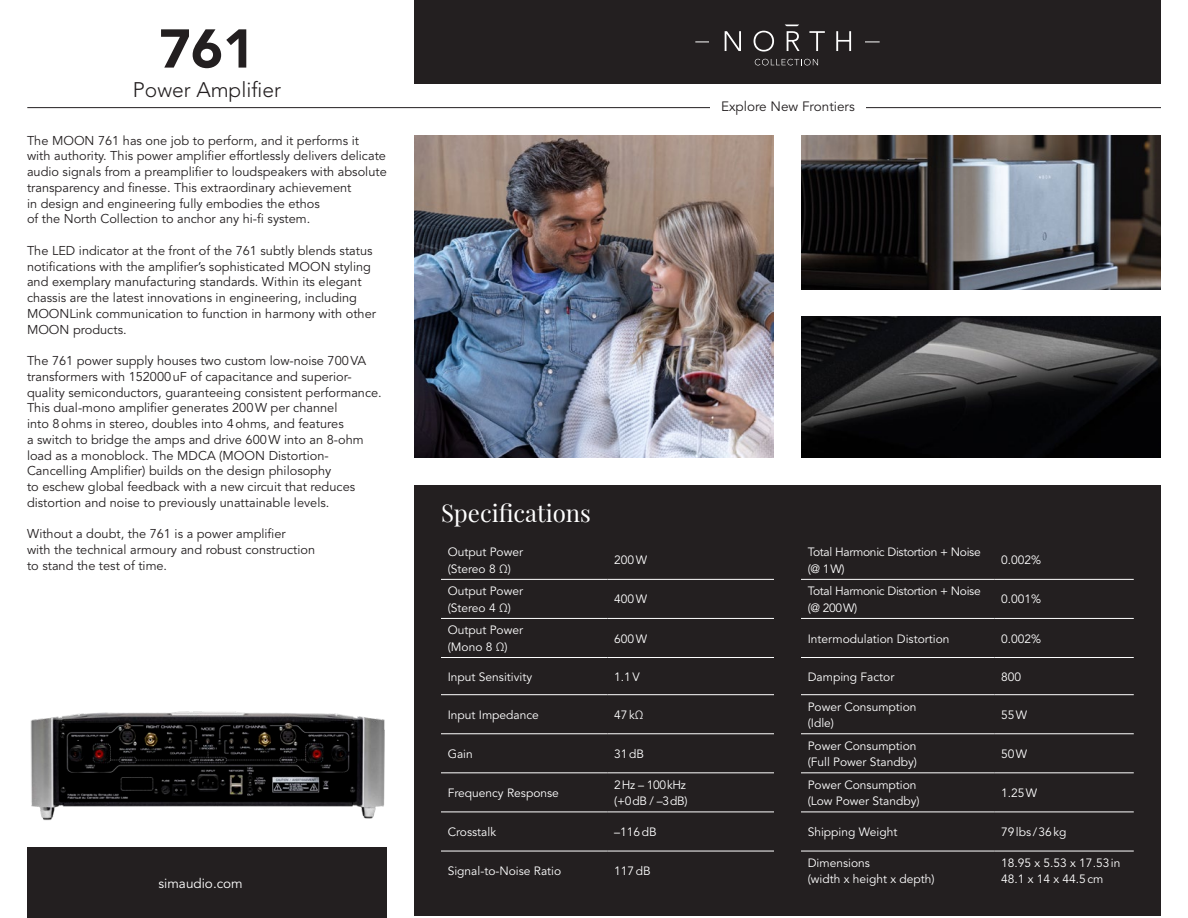
<style>
.page{position:relative;width:1188px;height:918px;background:#fff}
.page>*{position:absolute;margin:0;border:0;box-sizing:border-box;transform-origin:0 0}
.t1{font:900 54px "Avenir LT Std";color:#231f20}
.t2{font:24px "Playfair Display";color:#fff}
.t3{font:300 21px "Avenir LT Std";color:#231f20}
.t4{font:13.5px "Avenir LT Std";color:#231f20}
.t5{font:13.5px "Avenir LT Std";color:#fff}
._1st_Paragraph{font:12.75px/15.8px "Avenir LT Std";color:#231f20}
.t6{font:12px/16.5px "Avenir LT Std";color:#fff}
.t7{font:12px/16.5px "Avenir LT Std";letter-spacing:-.025em;color:#fff}
</style>
<div class="page">
<div style="left:414px;top:0;width:747px;height:84px;background:#231f20"></div>
<hr style="left:27px;top:107px;width:1134px;height:1px;background:#231f20">
<hr style="left:695px;top:42px;width:185px;height:1px;background:#fff">
<div style="left:710px;top:18px;width:155px;height:54px;background:#231f20"></div>
<svg style="left:725px;top:31px;width:16px;height:20px"></svg>
<svg style="left:754px;top:31px;width:20px;height:21px"></svg>
<svg style="left:809px;top:31px;width:16px;height:20px"></svg>
<svg style="left:836px;top:31px;width:15px;height:20px"></svg>
<svg style="left:755px;top:59px;width:63px;height:6px"></svg>
<svg style="left:785px;top:25px;width:15px;height:26px"></svg>
<div style="left:710px;top:98px;width:156px;height:13px;background:#fff"></div>
<img style="left:414px;top:135px;width:360px;height:323px">
<img style="left:801px;top:135px;width:360px;height:155px">
<img style="left:801px;top:317px;width:360px;height:141px">
<div style="left:414px;top:485px;width:747px;height:431px;background:#231f20"></div>
<img style="left:30px;top:711px;width:355px;height:110px">
<hr style="left:441px;top:579px;width:167px;height:1px;background:#fff">
<hr style="left:608px;top:579px;width:166px;height:1px;background:#fff">
<hr style="left:801px;top:579px;width:193px;height:1px;background:#fff">
<hr style="left:994px;top:579px;width:140px;height:1px;background:#fff">
<hr style="left:441px;top:618px;width:167px;height:1px;background:#fff">
<hr style="left:608px;top:618px;width:166px;height:1px;background:#fff">
<hr style="left:801px;top:618px;width:193px;height:1px;background:#fff">
<hr style="left:994px;top:618px;width:140px;height:1px;background:#fff">
<hr style="left:441px;top:657px;width:167px;height:1px;background:#fff">
<hr style="left:608px;top:657px;width:166px;height:1px;background:#fff">
<hr style="left:801px;top:657px;width:193px;height:1px;background:#fff">
<hr style="left:994px;top:657px;width:140px;height:1px;background:#fff">
<hr style="left:441px;top:694px;width:167px;height:1px;background:#fff">
<hr style="left:608px;top:694px;width:166px;height:1px;background:#fff">
<hr style="left:801px;top:694px;width:193px;height:1px;background:#fff">
<hr style="left:994px;top:694px;width:140px;height:1px;background:#fff">
<hr style="left:441px;top:734px;width:167px;height:1px;background:#fff">
<hr style="left:608px;top:734px;width:166px;height:1px;background:#fff">
<hr style="left:801px;top:734px;width:193px;height:1px;background:#fff">
<hr style="left:994px;top:734px;width:140px;height:1px;background:#fff">
<hr style="left:441px;top:773px;width:167px;height:1px;background:#fff">
<hr style="left:608px;top:773px;width:166px;height:1px;background:#fff">
<hr style="left:801px;top:773px;width:193px;height:1px;background:#fff">
<hr style="left:994px;top:773px;width:140px;height:1px;background:#fff">
<hr style="left:441px;top:812px;width:167px;height:1px;background:#fff">
<hr style="left:608px;top:812px;width:166px;height:1px;background:#fff">
<hr style="left:801px;top:812px;width:193px;height:1px;background:#fff">
<hr style="left:994px;top:812px;width:140px;height:1px;background:#fff">
<hr style="left:441px;top:851px;width:167px;height:1px;background:#fff">
<hr style="left:608px;top:851px;width:166px;height:1px;background:#fff">
<hr style="left:801px;top:851px;width:193px;height:1px;background:#fff">
<hr style="left:994px;top:851px;width:140px;height:1px;background:#fff">
<div style="left:27px;top:848px;width:360px;height:70px;background:#231f20"></div>
<p class="t1" style="left:159px;top:16px;width:97px">761</p>
<p class="t3" style="left:133px;top:77px;width:150px">Power Amplifier</p>
<p class="_1st_Paragraph" style="left:27px;top:133px;width:361px">The MOON 761 has one job to perform, and it performs it<br>with authority. This power amplifier effortlessly delivers delicate audio signals from a preamplifier to loudspeakers with absolute transparency and finesse. This extraordinary achievement<br>in design and engineering fully embodies the ethos<br>of the North Collection to anchor any hi-fi system.</p>
<p class="_1st_Paragraph" style="left:27px;top:243px;width:350px">The LED indicator at the front of the 761 subtly blends status notifications with the amplifier’s sophisticated MOON styling and exemplary manufacturing standards. Within its elegant chassis are the latest innovations in engineering, including MOONLink communication to function in harmony with other MOON products.</p>
<p class="_1st_Paragraph" style="left:27px;top:353px;width:356px">The 761 power supply houses two custom low-noise 700VA transformers with 152000uF of capacitance and superior&shy;quality semiconductors, guaranteeing consistent performance.<br>This dual-mono amplifier generates 200W per channel<br>into 8ohms in stereo, doubles into 4ohms, and features<br>a switch to bridge the amps and drive 600W into an 8-ohm load as a monoblock. The MDCA (MOON Distortion-Cancelling Amplifier) builds on the design philosophy<br>to eschew global feedback with a new circuit that reduces distortion and noise to previously unattainable levels.</p>
<p class="_1st_Paragraph" style="left:27px;top:526px;width:290px">Without a doubt, the 761 is a power amplifier<br>with the technical armoury and robust construction to stand the test of time.</p>
<p class="t4" style="left:721px;top:99px;width:135px">Explore New Frontiers</p>
<p class="t2" style="left:441px;top:494px;width:151px">Specifications</p>
<p class="t6" style="left:448px;top:544px;width:77px">Output Power</p>
<p class="t6" style="left:448px;top:561px;width:65px">(Stereo 8 Ω)</p>
<p class="t6" style="left:448px;top:583px;width:77px">Output Power</p>
<p class="t6" style="left:448px;top:600px;width:65px">(Stereo 4 Ω)</p>
<p class="t6" style="left:448px;top:622px;width:77px">Output Power</p>
<p class="t6" style="left:448px;top:639px;width:61px">(Mono 8 Ω)</p>
<p class="t6" style="left:614px;top:552px;width:34px">200W</p>
<p class="t7" style="left:808px;top:544px;width:175px">Total Harmonic Distortion + Noise (@ 1W)</p>
<p class="t6" style="left:1001px;top:552px;width:42px">0.002%</p>
<p class="t6" style="left:614px;top:591px;width:34px">400W</p>
<p class="t7" style="left:808px;top:583px;width:175px">Total Harmonic Distortion + Noise (@ 200W)</p>
<p class="t6" style="left:1001px;top:591px;width:42px">0.001%</p>
<p class="t6" style="left:614px;top:630px;width:34px">600W</p>
<p class="t6" style="left:808px;top:630px;width:143px">Intermodulation Distortion</p>
<p class="t6" style="left:1001px;top:630px;width:42px">0.002%</p>
<p class="t6" style="left:448px;top:669px;width:86px">Input Sensitivity</p>
<p class="t6" style="left:614px;top:669px;width:27px">1.1V</p>
<p class="t6" style="left:808px;top:669px;width:88px">Damping Factor</p>
<p class="t6" style="left:1001px;top:669px;width:22px">800</p>
<p class="t6" style="left:448px;top:707px;width:93px">Input Impedance</p>
<p class="t6" style="left:614px;top:707px;width:31px">47kΩ</p>
<p class="t6" style="left:808px;top:698px;width:110px">Power Consumption</p>
<p class="t6" style="left:808px;top:715px;width:28px">(Idle)</p>
<p class="t6" style="left:1001px;top:707px;width:28px">55W</p>
<p class="t6" style="left:448px;top:746px;width:27px">Gain</p>
<p class="t6" style="left:614px;top:746px;width:31px">31dB</p>
<p class="t6" style="left:808px;top:738px;width:110px">Power Consumption</p>
<p class="t6" style="left:808px;top:754px;width:111px">(Full Power Standby)</p>
<p class="t6" style="left:1001px;top:746px;width:28px">50W</p>
<p class="t6" style="left:448px;top:785px;width:113px">Frequency Response</p>
<p class="t7" style="left:614px;top:777px;width:73px">2Hz – 100kHz</p>
<p class="t6" style="left:614px;top:793px;width:75px">(+0dB / –3dB)</p>
<p class="t6" style="left:808px;top:777px;width:110px">Power Consumption</p>
<p class="t6" style="left:808px;top:793px;width:114px">(Low Power Standby)</p>
<p class="t6" style="left:1001px;top:785px;width:38px">1.25W</p>
<p class="t6" style="left:448px;top:824px;width:50px">Crosstalk</p>
<p class="t6" style="left:614px;top:824px;width:44px">–116dB</p>
<p class="t6" style="left:808px;top:824px;width:91px">Shipping Weight</p>
<p class="t6" style="left:1001px;top:824px;width:67px">79lbs /36kg</p>
<p class="t6" style="left:448px;top:863px;width:115px">Signal-to-Noise Ratio</p>
<p class="t6" style="left:614px;top:863px;width:38px">117dB</p>
<p class="t6" style="left:808px;top:855px;width:128px">Dimensions<br>(width x height x depth)</p>
<p class="t6" style="left:1001px;top:855px;width:121px">18.95 x 5.53 x 17.53in</p>
<p class="t5" style="left:159px;top:875px;width:86px">simaudio.com</p>
<p class="t6" style="left:1001px;top:871px;width:104px">48.1 x 14 x 44.5cm</p>
</div>
